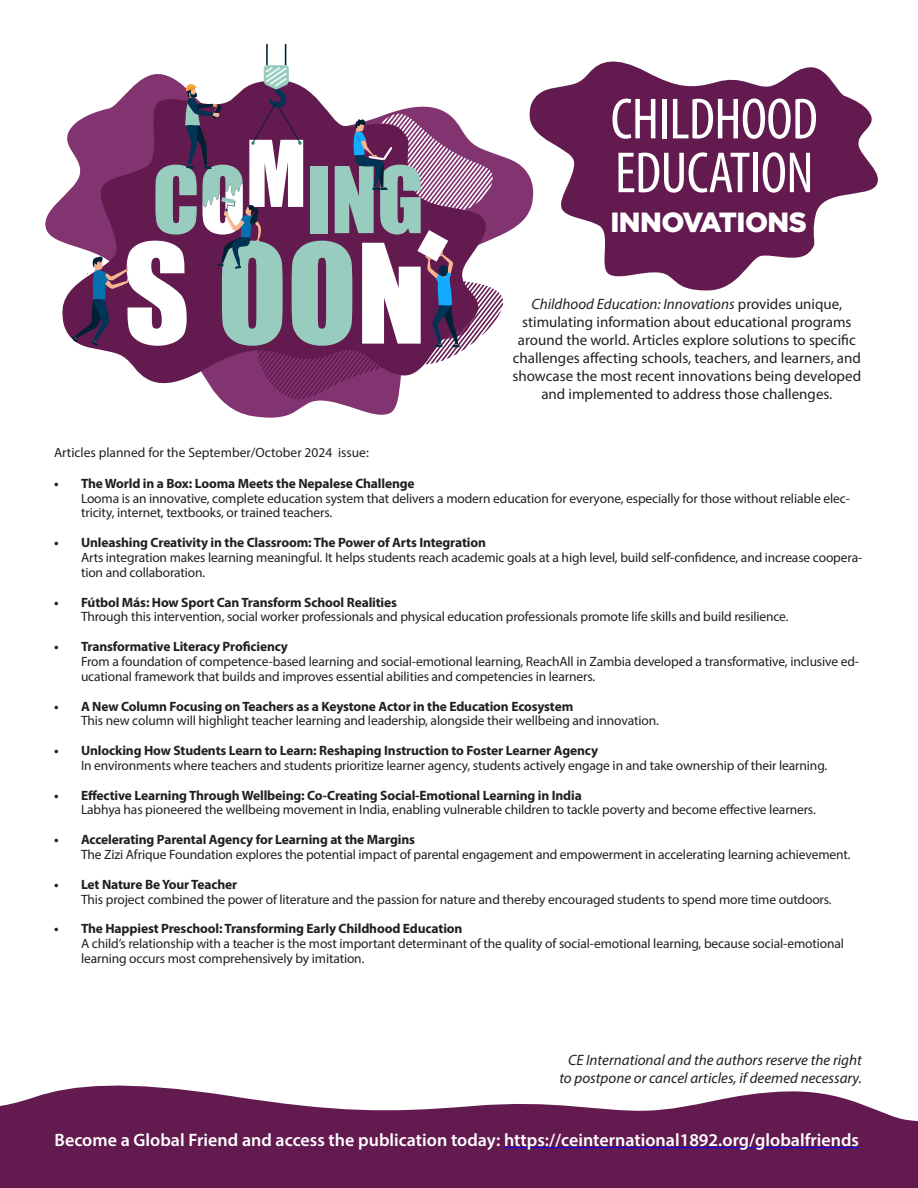
<style>
.page{position:relative;width:918px;height:1188px;background:#fff}
.page>*{position:absolute;margin:0;border:0;box-sizing:border-box;transform-origin:0 0}
.Cover_nameplate_-_orange{font:condensed 58.5px "Myriad Pro";letter-spacing:-.01em;color:#fff}
.Cover_nameplate_-_blue{font:900 27.75px "Gotham";letter-spacing:-.02em;color:#fff}
.t1{font:600 18px "Myriad Pro";color:#fff}
.t2{font:15px/18px "Myriad Pro";color:#231f20;text-align:center}
.t3{font:italic 15px/18px "Myriad Pro";color:#231f20;text-align:center}
.t4{font:13.5px/14.9px "Myriad Pro";letter-spacing:-.01em;color:#231f20}
.s1{font-style:italic}
.s2{font-weight:700}
</style>
<div class="page">
<svg style="left:45px;top:156px;width:482px;height:262px"></svg>
<svg style="left:59px;top:127px;width:13px;height:264px"></svg>
<svg style="left:72px;top:44px;width:431px;height:355px"></svg>
<svg style="left:527px;top:61px;width:351px;height:230px;fill:#631a4f"></svg>
<svg style="left:0;top:1085px;width:918px;height:103px;fill:#631a4f"></svg>
<hr style="left:504px;top:1147px;width:355px;height:1px;background:#00f">
<p class="Cover_nameplate_-_orange" style="left:611px;top:84px;width:209px">CHILDHOOD</p>
<p class="Cover_nameplate_-_orange" style="left:615px;top:137px;width:200px">EDUCATION</p>
<p class="Cover_nameplate_-_blue" style="left:610px;top:203px;width:198px">INNOVATIONS</p>
<p class="t2" style="left:513px;top:295px;width:350px"><span class="s1">Childhood Education: Innovations</span> provides unique, stimulating information about educational programs around the world. Articles explore solutions to specific challenges affecting schools, teachers, and learners, and showcase the most recent innovations being developed and implemented to address those challenges.</p>
<p class="t4" style="left:54px;top:445px;width:316px">Articles planned for the September/October 2024 issue:</p>
<p class="t4" style="left:81px;top:476px;width:770px;text-indent:-27px"><span class="s2">• The World in a Box: Looma Meets the Nepalese Challenge<br></span>Looma is an innovative, complete education system that delivers a modern education for everyone, especially for those without reliable elec&shy;tricity, internet, textbooks, or trained teachers.</p>
<p class="t4" style="left:81px;top:535px;width:783px;text-indent:-27px"><span class="s2">• Unleashing Creativity in the Classroom: The Power of Arts Integration<br></span>Arts integration makes learning meaningful. It helps students reach academic goals at a high level, build self-confidence, and increase coopera&shy;tion and collaboration.</p>
<p class="t4" style="left:81px;top:594px;width:709px;text-indent:-27px"><span class="s2">• Fútbol Más: How Sport Can Transform School Realities<br></span>Through this intervention, social worker professionals and physical education professionals promote life skills and build resilience.</p>
<p class="t4" style="left:81px;top:639px;width:780px;text-indent:-27px"><span class="s2">• Transformative Literacy Proficiency<br></span>From a foundation of competence-based learning and social-emotional learning, ReachAll in Zambia developed a transformative, inclusive ed&shy;ucational framework that builds and improves essential abilities and competencies in learners.</p>
<p class="t4" style="left:81px;top:698px;width:579px;text-indent:-27px"><span class="s2">• A New Column Focusing on Teachers as a Keystone Actor in the Education Ecosystem<br></span>This new column will highlight teacher learning and leadership, alongside their wellbeing and innovation.</p>
<p class="t4" style="left:81px;top:743px;width:748px;text-indent:-27px"><span class="s2">• Unlocking How Students Learn to Learn: Reshaping Instruction to Foster Learner Agency<br></span>In environments where teachers and students prioritize learner agency, students actively engage in and take ownership of their learning.</p>
<p class="t4" style="left:81px;top:787px;width:736px;text-indent:-27px"><span class="s2">• Effective Learning Through Wellbeing: Co-Creating Social-Emotional Learning in India<br></span>Labhya has pioneered the wellbeing movement in India, enabling vulnerable children to tackle poverty and become effective learners.</p>
<p class="t4" style="left:81px;top:832px;width:771px;text-indent:-27px"><span class="s2">• Accelerating Parental Agency for Learning at the Margins<br></span>The Zizi Afrique Foundation explores the potential impact of parental engagement and empowerment in accelerating learning achievement.</p>
<p class="t4" style="left:81px;top:877px;width:752px;text-indent:-27px"><span class="s2">• Let Nature Be Your Teacher<br></span>This project combined the power of literature and the passion for nature and thereby encouraged students to spend more time outdoors.</p>
<p class="t4" style="left:81px;top:921px;width:765px;text-indent:-27px"><span class="s2">• The Happiest Preschool: Transforming Early Childhood Education<br></span>A child’s relationship with a teacher is the most important determinant of the quality of social-emotional learning, because social-emotional learning occurs most comprehensively by imitation.</p>
<p class="t3" style="left:559px;top:1051px;width:304px">CE International and the authors reserve the right to postpone or cancel articles, if deemed necessary.</p>
<p class="t1" style="left:55px;top:1128px;width:806px">Become a Global Friend and access the publication today: https://ceinternational1892.org/globalfriends</p>
</div>
